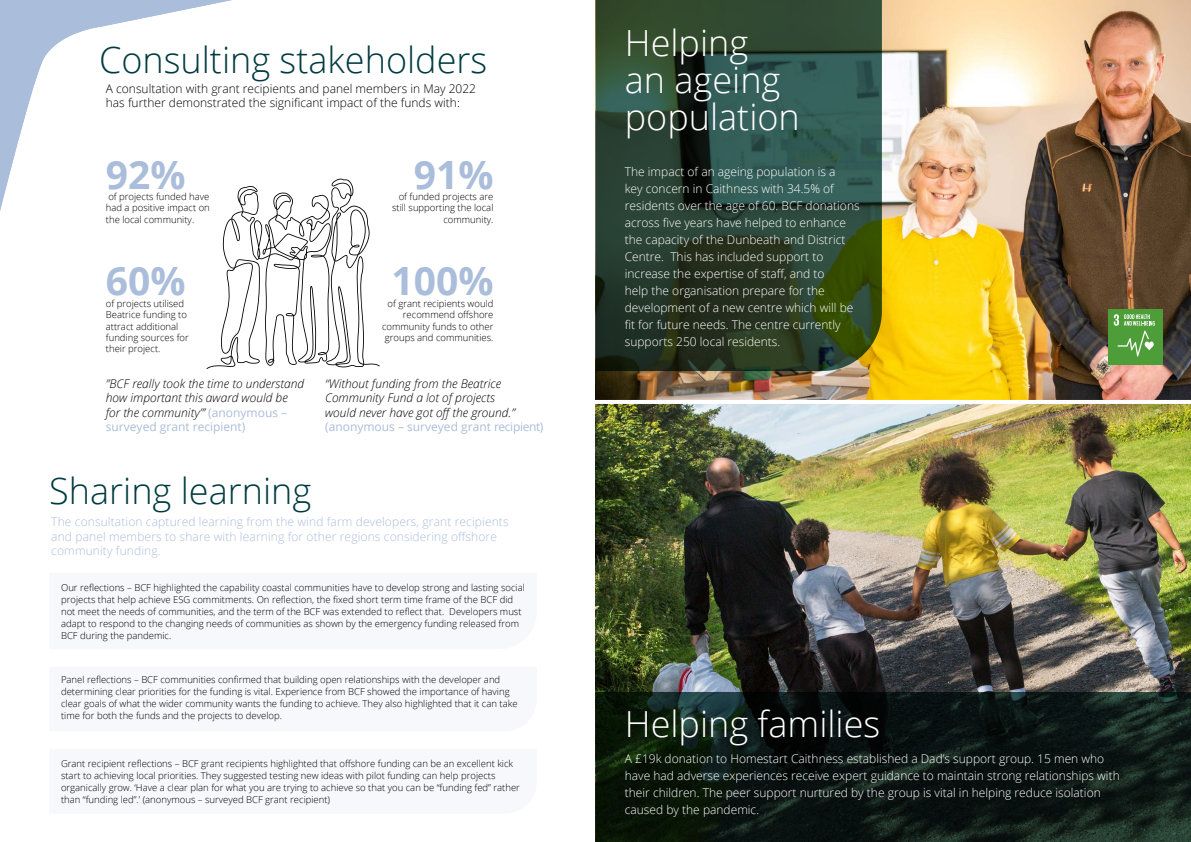
<style>
.page{position:relative;width:1191px;height:842px;background:#fff}
.page>*{position:absolute;margin:0;border:0;box-sizing:border-box;transform-origin:0 0}
.t1{font:700 39px "Open Sans";color:#aabdda}
.t2{font:300 36px/37px "Open Sans";color:#fff}
.t3{font:300 36px "Open Sans";color:#003b40}
.t4{font:300 12px/17px "Open Sans";color:#fff}
.t5{font:italic 300 12px/14.4px "Open Sans";color:#000}
.t6{font:300 12px/14.4px "Open Sans";letter-spacing:.01em;color:#aabdda}
.t7{font:300 12px/14.4px "Open Sans";color:#000}
.t8{font:12px "Open Sans";color:#aabdda}
.t9{font:300 9.5px/12px "Open Sans";color:#000}
.s1{font-weight:400;font-style:normal;color:#aabdda}
</style>
<div class="page">
<img style="left:595px;top:0;width:596px;height:692px">
<svg style="left:595px;top:692px;width:596px;height:150px;background:#0d1813"></svg>
<hr style="left:587px;top:400px;width:604px;height:4px;background:#fff">
<svg style="left:595px;top:0;width:287px;height:371px;background:#2d4633"></svg>
<svg style="left:0;top:0;width:343px;height:211px"></svg>
<svg style="left:206px;top:179px;width:174px;height:190px"></svg>
<div style="left:1108px;top:310px;width:54px;height:55px;background:#4d9e38"></div>
<svg style="left:1113px;top:314px;width:41px;height:43px"></svg>
<h2 class="t3" style="left:99px;top:35px;width:390px">Consulting stakeholders</h2>
<p class="t7" style="left:106px;top:81px;width:372px">A consultation with grant recipients and panel members in May 2022 has further demonstrated the significant impact of the funds with:</p>
<h1 class="t1" style="left:106px;top:147px;width:81px">92%</h1>
<p class="t9" style="left:106px;top:191px;width:105px;line-height:11.4px;text-align:justify">of projects funded have had a positive impact on the local community.</p>
<h1 class="t1" style="left:414px;top:147px;width:81px">91%</h1>
<p class="t9" style="left:392px;top:202px;width:103px;line-height:11.4px;text-align:right">still supporting the local community.</p>
<p class="t9" style="left:399px;top:190px;width:96px">of funded projects are</p>
<h1 class="t1" style="left:106px;top:254px;width:81px">60%</h1>
<p class="t9" style="left:106px;top:297px;width:84px;line-height:11.4px">of projects utilised<br>Beatrice funding to attract additional funding sources for their project.</p>
<p class="t9" style="left:387px;top:297px;width:107px">of grant recipients would</p>
<h1 class="t1" style="left:391px;top:254px;width:103px">100%</h1>
<p class="t9" style="left:382px;top:309px;width:113px;line-height:11.4px;text-align:justify;text-indent:21px">recommend offshore community funds to other groups and communities.</p>
<p class="t5" style="left:106px;top:376px;width:200px">”BCF really took the time to understand how important this award would be for the community”’ <span class="s1">(anonymous – surveyed grant recipient)</span></p>
<p class="t5" style="left:325px;top:376px;width:191px">“Without funding from the Beatrice<br>Community Fund a lot of projects would never have got off the ground.”</p>
<p class="t8" style="left:325px;top:418px;width:220px">(anonymous – surveyed grant recipient)</p>
<h2 class="t3" style="left:49px;top:466px;width:263px">Sharing learning</h2>
<p class="t6" style="left:51px;top:514px;width:459px">The consultation captured learning from the wind farm developers, grant recipients and panel members to share with learning for other regions considering offshore community funding.</p>
<h2 class="t2" style="left:625px;top:23px;width:176px">Helping<br>an ageing population</h2>
<p class="t4" style="left:625px;top:163px;width:236px">The impact of an ageing population is a<br>key concern in Caithness with 34.5% of residents over the age of 60. BCF donations across five years have helped to enhance the capacity of the Dunbeath and District Centre. This has included support to increase the expertise of staff, and to<br>help the organisation prepare for the development of a new centre which will be fit for future needs. The centre currently supports 250 local residents.</p>
<p class="t9" style="left:61px;top:581px;width:465px">Our reflections – BCF highlighted the capability coastal communities have to develop strong and lasting social projects that help achieve ESG commitments. On reflection, the fixed short term time frame of the BCF did not meet the needs of communities, and the term of the BCF was extended to reflect that. Developers must adapt to respond to the changing needs of communities as shown by the emergency funding released from BCF during the pandemic.</p>
<p class="t9" style="left:61px;top:674px;width:458px">Panel reflections – BCF communities confirmed that building open relationships with the developer and determining clear priorities for the funding is vital. Experience from BCF showed the importance of having clear goals of what the wider community wants the funding to achieve. They also highlighted that it can take time for both the funds and the projects to develop.</p>
<p class="t9" style="left:61px;top:757px;width:460px">Grant recipient reflections – BCF grant recipients highlighted that offshore funding can be an excellent kick start to achieving local priorities. They suggested testing new ideas with pilot funding can help projects organically grow. ‘Have a clear plan for what you are trying to achieve so that you can be “funding fed” rather than “funding led”.’ (anonymous – surveyed BCF grant recipient)</p>
<p class="t4" style="left:625px;top:750px;width:496px">A £19k donation to Homestart Caithness established a Dad’s support group. 15 men who have had adverse experiences receive expert guidance to maintain strong relationships with their children. The peer support nurtured by the group is vital in helping reduce isolation caused by the pandemic.</p>
<h2 class="t2" style="left:625px;top:704px;width:257px">Helping families</h2>
</div>
